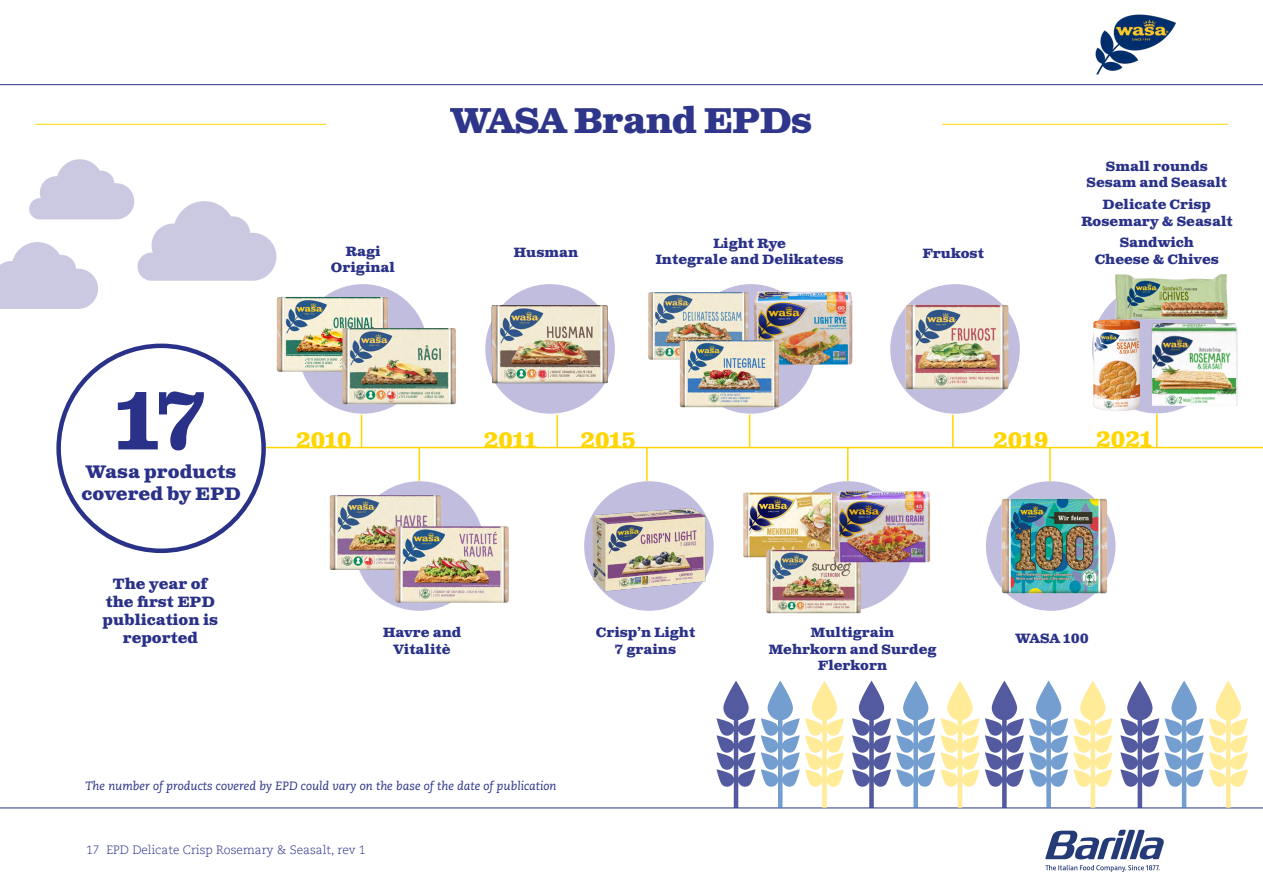
<style>
.page{position:relative;width:1263px;height:893px;background:#fff}
.page>*{position:absolute;margin:0;border:0;box-sizing:border-box;transform-origin:0 0}
.t1{font:700 82.5px "Clarendon Text Pro";color:#293188}
.t2{font:700 36px "Clarendon Text Pro";letter-spacing:-.025em;color:#293188}
.t3{font:700 22.5px "Clarendon Text Pro";letter-spacing:-.025em;color:#ffd600}
.t4{font:700 18.15px/21.8px "Clarendon Text Pro";color:#293188}
.t5{font:700 15px/18px "Clarendon Text Pro";color:#293188;text-align:center}
.t6{font:700 13.5px/16.2px "Clarendon Text Pro";color:#293188;text-align:center}
.t7{font:italic 12px "Caecilia LT Std";color:#293188}
.t8{font:300 12px "Caecilia LT Std";color:#293188}
</style>
<div class="page">
<hr style="left:0;top:807px;width:1263px;height:1px;background:#293188">
<hr style="left:0;top:84px;width:1263px;height:1px;background:#293188">
<img style="left:1095px;top:14px;width:81px;height:61px">
<svg style="left:1045px;top:830px;width:119px;height:42px"></svg>
<svg style="left:0;top:159px;width:276px;height:150px"></svg>
<hr style="left:35px;top:124px;width:291px;height:1px;background:#ffd600">
<hr style="left:942px;top:124px;width:286px;height:1px;background:#ffd600">
<div style="left:485px;top:284px;width:130px;height:130px;background:#c1bddf;border-radius:50%"></div>
<div style="left:298px;top:284px;width:130px;height:130px;background:#c1bddf;border-radius:50%"></div>
<div style="left:355px;top:481px;width:129px;height:130px;background:#c1bddf;border-radius:50%"></div>
<div style="left:584px;top:481px;width:130px;height:130px;background:#c1bddf;border-radius:50%"></div>
<div style="left:783px;top:481px;width:129px;height:130px;background:#c1bddf;border-radius:50%"></div>
<div style="left:986px;top:481px;width:129px;height:130px;background:#c1bddf;border-radius:50%"></div>
<div style="left:890px;top:284px;width:130px;height:130px;background:#c1bddf;border-radius:50%"></div>
<div style="left:686px;top:284px;width:130px;height:130px;background:#c1bddf;border-radius:50%"></div>
<img style="left:906px;top:305px;width:102px;height:84px">
<img style="left:1002px;top:499px;width:105px;height:94px">
<hr style="left:266px;top:447px;width:997px;height:1px;background:#ffd600">
<hr style="left:361px;top:415px;width:1px;height:32px;background:#ffd600">
<hr style="left:556px;top:415px;width:2px;height:32px;background:#ffd600">
<hr style="left:749px;top:415px;width:1px;height:32px;background:#ffd600">
<hr style="left:952px;top:415px;width:1px;height:32px;background:#ffd600">
<hr style="left:419px;top:448px;width:1px;height:33px;background:#ffd600">
<hr style="left:646px;top:448px;width:2px;height:33px;background:#ffd600">
<hr style="left:847px;top:448px;width:1px;height:33px;background:#ffd600">
<hr style="left:1049px;top:448px;width:2px;height:33px;background:#ffd600">
<img style="left:329px;top:495px;width:112px;height:75px">
<img style="left:395px;top:526px;width:114px;height:77px">
<img style="left:754px;top:292px;width:98px;height:72px">
<img style="left:648px;top:292px;width:100px;height:67px">
<img style="left:743px;top:493px;width:91px;height:64px">
<img style="left:766px;top:550px;width:95px;height:63px">
<img style="left:834px;top:491px;width:96px;height:71px">
<img style="left:492px;top:305px;width:116px;height:78px">
<svg style="left:716px;top:681px;width:39px;height:127px"></svg>
<svg style="left:761px;top:681px;width:83px;height:127px"></svg>
<svg style="left:852px;top:681px;width:127px;height:127px"></svg>
<svg style="left:985px;top:681px;width:127px;height:127px"></svg>
<svg style="left:1120px;top:681px;width:83px;height:127px"></svg>
<svg style="left:1209px;top:681px;width:39px;height:127px"></svg>
<img style="left:277px;top:297px;width:111px;height:75px">
<img style="left:342px;top:328px;width:114px;height:76px">
<img style="left:680px;top:340px;width:99px;height:67px">
<img style="left:584px;top:498px;width:130px;height:104px">
<hr style="left:1156px;top:414px;width:1px;height:33px;background:#ffd600">
<div style="left:1092px;top:284px;width:129px;height:129px;background:#c1bddf;border-radius:50%"></div>
<div style="left:1151px;top:323px;width:86px;height:83px;background:#000;opacity:.75"></div>
<img style="left:1114px;top:274px;width:114px;height:45px">
<img style="left:1093px;top:319px;width:47px;height:92px">
<h1 class="t1" style="left:114px;top:371px;width:94px">17</h1>
<h3 class="t4" style="left:82px;top:462px;width:161px">Wasa products covered by EPD</h3>
<p class="t5" style="left:103px;top:576px;width:117px">The year of the first EPD publication is reported</p>
<h2 class="t2" style="left:451px;top:99px;width:363px">WASA Brand EPDs</h2>
<p class="t6" style="left:331px;top:244px;width:66px">Ragi<br>Original</p>
<p class="t6" style="left:655px;top:236px;width:190px">Light Rye<br>Integrale and Delikatess</p>
<p class="t6" style="left:513px;top:245px;width:66px">Husman</p>
<p class="t6" style="left:922px;top:246px;width:63px">Frukost</p>
<p class="t6" style="left:1086px;top:159px;width:142px">Small rounds<br>Sesam and Seasalt</p>
<p class="t6" style="left:1081px;top:197px;width:153px">Delicate Crisp<br>Rosemary &amp; Seasalt</p>
<p class="t6" style="left:1095px;top:235px;width:126px">Sandwich<br>Cheese &amp; Chives</p>
<h3 class="t3" style="left:296px;top:427px;width:58px">2010</h3>
<h3 class="t3" style="left:483px;top:427px;width:55px">2011</h3>
<h3 class="t3" style="left:580px;top:427px;width:58px">2015</h3>
<h3 class="t3" style="left:993px;top:427px;width:58px">2019</h3>
<h3 class="t3" style="left:1096px;top:426px;width:58px">2021</h3>
<p class="t6" style="left:383px;top:625px;width:80px">Havre and</p>
<p class="t6" style="left:394px;top:642px;width:58px">Vitalitè</p>
<p class="t6" style="left:596px;top:625px;width:101px">Crisp’n Light<br>7 grains</p>
<p class="t6" style="left:768px;top:625px;width:170px">Multigrain<br>Mehrkorn and Surdeg<br>Flerkorn</p>
<p class="t6" style="left:1015px;top:631px;width:75px">WASA 100</p>
<p class="t7" style="left:85px;top:779px;width:472px">The number of products covered by EPD could vary on the base of the date of publication</p>
<p class="t8" style="left:86px;top:843px;width:281px">17 EPD Delicate Crisp Rosemary &amp; Seasalt, rev 1</p>
</div>
